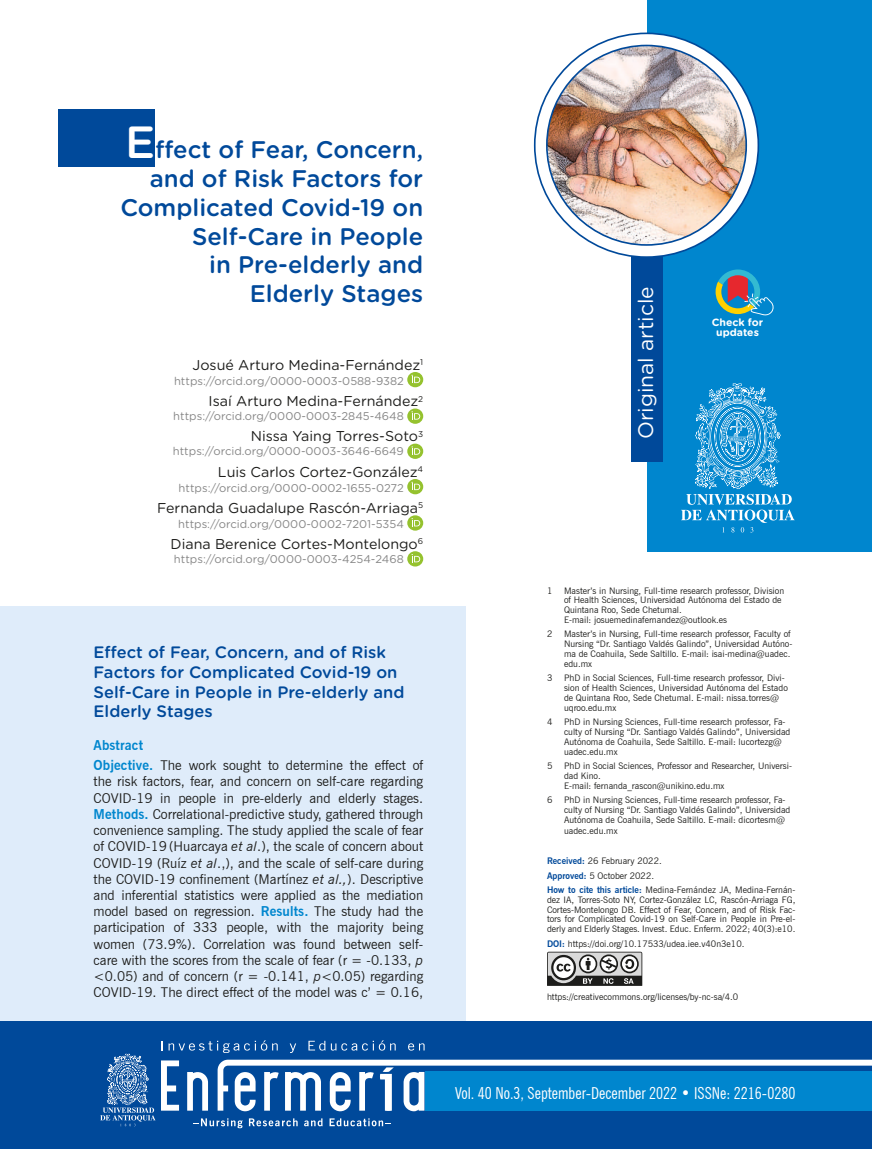
<style>
.page{position:relative;width:872px;height:1149px;background:#fff}
.page>*{position:absolute;margin:0;border:0;box-sizing:border-box;transform-origin:0 0}
.t1{font:500 24px/28.8px "Gotham Rounded";color:#00499a;text-align:right}
.t2{font:21px "Gotham Rounded";color:#fff}
.t3{font:500 16.5px/19.8px "Gotham Rounded";color:#00499a}
.t4{font:condensed 16.5px "News Gothic BT";color:#fff}
.t5{font:14.25px "Gotham Rounded";color:#1d1d1b}
.t6{font:13.5px/16.2px "News Gothic BT";color:#1d1d1b}
.t7{font:11.25px "Gotham Rounded";color:#878787}
.t8{font:700 10.5px/10.5px "Gotham Rounded";color:#fff;text-align:center}
.t9{font:9px/9.9px "News Gothic BT";color:#1d1d1b}
.s1{font-size:45px;color:#fff}
.s2{font-weight:700;color:#0086ce}
.s3{font-style:italic}
.s4{font-weight:700;color:#00499a}
</style>
<div class="page">
<div style="left:646px;top:0;width:226px;height:552px;background:#0086ce"></div>
<div style="left:0;top:606px;width:466px;height:542px;background:#dfecfa"></div>
<div style="left:0;top:1020px;width:872px;height:128px;background:#00499a"></div>
<svg style="left:681px;top:383px;width:113px;height:149px"></svg>
<div style="left:630px;top:225px;width:32px;height:236px;background:#00499a"></div>
<img style="left:534px;top:33px;width:225px;height:225px">
<svg style="left:161px;top:1041px;width:2px;height:9px"></svg>
<svg style="left:169px;top:1040px;width:109px;height:12px"></svg>
<svg style="left:290px;top:1043px;width:6px;height:9px"></svg>
<svg style="left:308px;top:1040px;width:17px;height:10px"></svg>
<svg style="left:331px;top:1040px;width:65px;height:10px"></svg>
<svg style="left:408px;top:1043px;width:16px;height:7px"></svg>
<svg style="left:100px;top:1053px;width:55px;height:72px"></svg>
<svg style="left:194px;top:1118px;width:48px;height:9px"></svg>
<svg style="left:249px;top:1118px;width:49px;height:7px"></svg>
<svg style="left:304px;top:1118px;width:18px;height:7px"></svg>
<svg style="left:329px;top:1118px;width:61px;height:7px"></svg>
<svg style="left:161px;top:1060px;width:18px;height:50px"></svg>
<svg style="left:187px;top:1072px;width:21px;height:38px"></svg>
<svg style="left:218px;top:1059px;width:654px;height:51px"></svg>
<div style="left:424px;top:1071px;width:448px;height:39px;background:#0086ce"></div>
<svg style="left:715px;top:269px;width:59px;height:46px"></svg>
<div style="left:58px;top:109px;width:97px;height:58px;background:#00499a"></div>
<svg style="left:407px;top:372px;width:16px;height:15px"></svg>
<svg style="left:411px;top:374px;width:9px;height:9px"></svg>
<svg style="left:407px;top:408px;width:16px;height:15px"></svg>
<svg style="left:411px;top:411px;width:9px;height:8px"></svg>
<svg style="left:407px;top:443px;width:16px;height:16px"></svg>
<svg style="left:411px;top:446px;width:9px;height:8px"></svg>
<svg style="left:407px;top:479px;width:16px;height:15px"></svg>
<svg style="left:411px;top:481px;width:9px;height:9px"></svg>
<svg style="left:407px;top:515px;width:16px;height:15px"></svg>
<svg style="left:411px;top:518px;width:9px;height:8px"></svg>
<svg style="left:407px;top:551px;width:16px;height:15px"></svg>
<svg style="left:411px;top:553px;width:9px;height:9px"></svg>
<svg style="left:547px;top:951px;width:95px;height:34px"></svg>
<h1 class="t1" style="left:120px;top:134px;width:304px"><span class="s1">E</span>ffect of Fear, Concern, and of Risk Factors for<br>Complicated Covid-19 on<br>Self-Care in People<br>in Pre-elderly and<br>Elderly Stages</h1>
<h3 class="t5" style="left:192px;top:355px;width:232px">Josué Arturo Medina-Fernández<sup>1</sup></h3>
<p class="t7" style="left:174px;top:373px;width:231px">https://orcid.org/0000-0003-0588-9382</p>
<h3 class="t5" style="left:209px;top:391px;width:216px">Isaí Arturo Medina-Fernández<sup>2</sup></h3>
<p class="t7" style="left:173px;top:408px;width:232px">https://orcid.org/0000-0003-2845-4648</p>
<h3 class="t5" style="left:251px;top:426px;width:174px">Nissa Yaing Torres-Soto<sup>3</sup></h3>
<p class="t7" style="left:173px;top:443px;width:232px">https://orcid.org/0000-0003-3646-6649</p>
<h3 class="t5" style="left:218px;top:462px;width:207px">Luis Carlos Cortez-González<sup>4</sup></h3>
<p class="t7" style="left:179px;top:480px;width:227px">https://orcid.org/0000-0002-1655-0272</p>
<h3 class="t5" style="left:157px;top:498px;width:268px">Fernanda Guadalupe Rascón-Arriaga<sup>5</sup></h3>
<p class="t7" style="left:178px;top:515px;width:227px">https://orcid.org/0000-0002-7201-5354</p>
<h3 class="t5" style="left:171px;top:534px;width:254px">Diana Berenice Cortes-Montelongo<sup>6</sup></h3>
<p class="t7" style="left:174px;top:551px;width:231px">https://orcid.org/0000-0003-4254-2468</p>
<h3 class="t3" style="left:94px;top:641px;width:312px">Effect of Fear, Concern, and of Risk<br>Factors for Complicated Covid-19 on<br>Self-Care in People in Pre-elderly and<br>Elderly Stages</h3>
<h3 class="t6" style="left:94px;top:734px;width:331px;line-height:20.4px"><span class="s2">Abstract<br>Objective.</span> The work sought to determine the effect of</h3>
<p class="t6" style="left:94px;top:773px;width:331px;text-align:justify">the risk factors, fear, and concern on self-care regarding COVID-19 in people in pre-elderly and elderly stages.<br><span class="s2">Methods.</span> Correlational-predictive study, gathered through convenience sampling. The study applied the scale of fear of COVID-19 (Huarcaya <span class="s3">et al</span>.), the scale of concern about COVID-19 (Ruíz <span class="s3">et al</span>.,), and the scale of self-care during the COVID-19 confinement (Martínez <span class="s3">et al.,</span>). Descriptive and inferential statistics were applied as the mediation model based on regression. <span class="s2">Results.</span> The study had the participation of 333 people, with the majority being women (73.9%). Correlation was found between self&shy;care with the scores from the scale of fear (r = -0.133, <span class="s3">p </span>&lt;0.05) and of concern (r = -0.141, <span class="s3">p</span>&lt;0.05) regarding COVID-19. The direct effect of the model was c’ = 0.16,</p>
<h2 class="t2" style="left:631px;top:439px;width:154px;rotate:-90deg">Original article</h2>
<p class="t8" style="left:712px;top:316px;width:53px">Check for updates</p>
<p class="t9" style="left:547px;top:585px;width:7px">1</p>
<p class="t9" style="left:564px;top:585px;width:222px">Master’s in Nursing, Full-time research professor, Division of Health Sciences, Universidad Autónoma del Estado de Quintana Roo, Sede Chetumal.<br>E-mail: josuemedinafernandez@outlook.es</p>
<p class="t9" style="left:547px;top:629px;width:7px">2</p>
<p class="t9" style="left:564px;top:629px;width:230px">Master’s in Nursing, Full-time research professor, Faculty of Nursing “Dr. Santiago Valdés Galindo”, Universidad Autóno&shy;ma de Coahuila, Sede Saltillo. E-mail: isai-medina@uadec. edu.mx</p>
<p class="t9" style="left:547px;top:673px;width:7px">3</p>
<p class="t9" style="left:564px;top:673px;width:225px">PhD in Social Sciences, Full-time research professor, Divi&shy;sion of Health Sciences, Universidad Autónoma del Estado de Quintana Roo, Sede Chetumal. E-mail: nissa.torres@ uqroo.edu.mx</p>
<p class="t9" style="left:547px;top:716px;width:7px">4</p>
<p class="t9" style="left:564px;top:716px;width:228px">PhD in Nursing Sciences, Full-time research professor, Fa&shy;culty of Nursing “Dr. Santiago Valdés Galindo”, Universidad Autónoma de Coahuila, Sede Saltillo. E-mail: lucortezg@ uadec.edu.mx</p>
<p class="t9" style="left:547px;top:760px;width:7px">5</p>
<p class="t9" style="left:564px;top:760px;width:229px">PhD in Social Sciences, Professor and Researcher, Universi&shy;dad Kino.<br>E-mail: fernanda_rascon@unikino.edu.mx</p>
<p class="t9" style="left:547px;top:794px;width:7px">6</p>
<p class="t9" style="left:564px;top:794px;width:228px">PhD in Nursing Sciences, Full-time research professor, Fa&shy;culty of Nursing “Dr. Santiago Valdés Galindo”, Universidad<br>Autónoma de Coahuila, Sede Saltillo. E-mail: dicortesm@</p>
<p class="t9" style="left:564px;top:826px;width:55px">uadec.edu.mx</p>
<p class="t9" style="left:547px;top:853px;width:250px;line-height:14.1px"><span class="s4">Received:</span> 26 February 2022.<br><span class="s4">Approved:</span> 5 October 2022.<br><span class="s4">How to cite this article:</span> Medina-Fernández JA, Medina-Fernán-</p>
<p class="t9" style="left:547px;top:894px;width:250px;text-align:justify">dez IA, Torres-Soto NY, Cortez-González LC, Rascón-Arriaga FG, Cortes-Montelongo DB. Effect of Fear, Concern, and of Risk Fac&shy;tors for Complicated Covid-19 on Self-Care in People in Pre-el&shy;derly and Elderly Stages. Invest. Educ. Enferm. 2022; 40(3):e10.</p>
<p class="t9" style="left:547px;top:938px;width:199px"><span class="s4">DOI:</span> https://doi.org/10.17533/udea.iee.v40n3e10.</p>
<p class="t9" style="left:547px;top:991px;width:193px">https://creativecommons.org/licenses/by-nc-sa/4.0</p>
<h3 class="t4" style="left:455px;top:1083px;width:342px">Vol. 40 No.3, September-December 2022 • ISSNe: 2216-0280</h3>
</div>
